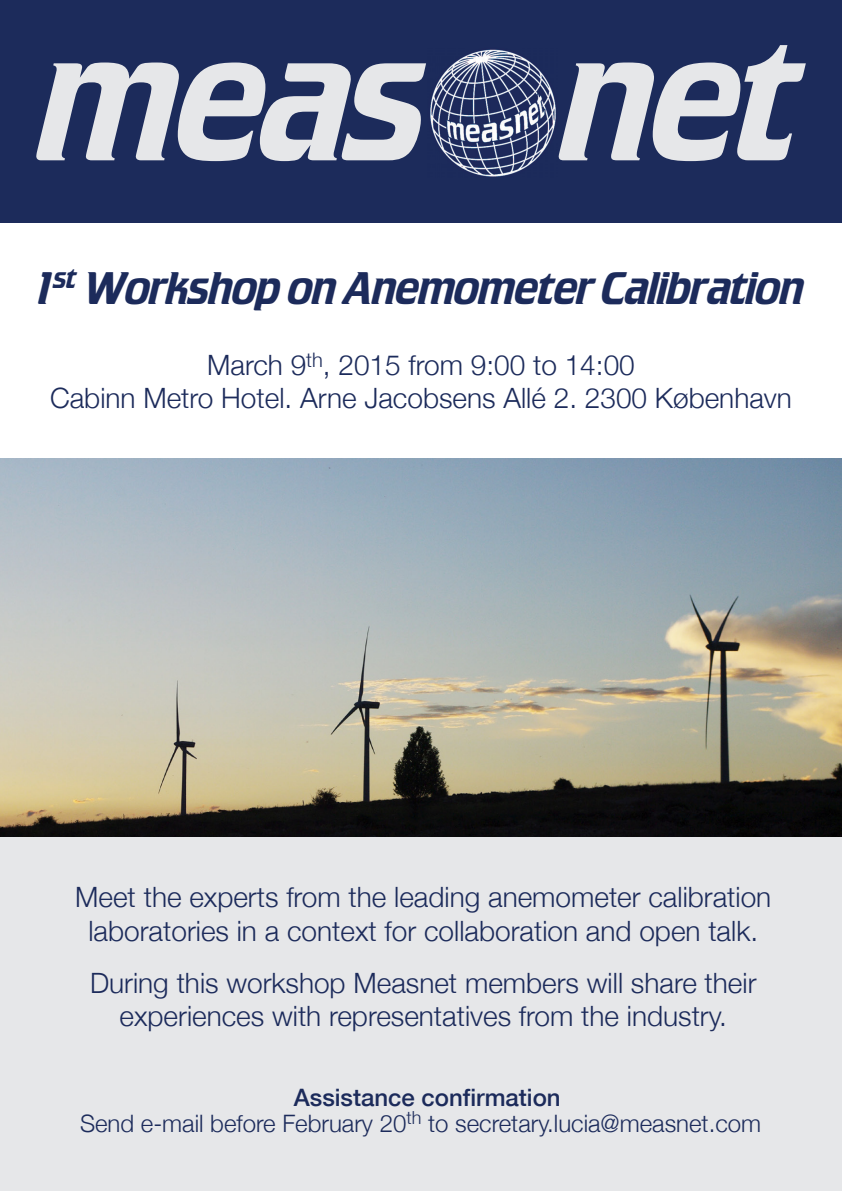
<style>
.page{position:relative;width:842px;height:1191px;background:#fff}
.page>*{position:absolute;margin:0;border:0;box-sizing:border-box;transform-origin:0 0}
.t1{font:italic 160px "Crillee SHOP";color:#e6e7e9}
.t2{font:italic 42px "Crillee SHOP";color:#1c2b5b}
.t3{font:300 28px/33.6px "Helvetica Neue";color:#1c2b5b;text-align:center}
.t4{font:300 24px/26px "Helvetica Neue";color:#1c2b5b;text-align:center}
.s1{font-weight:500}
</style>
<div class="page">
<div style="left:0;top:0;width:842px;height:223px;background:#1c2b5b"></div>
<img style="left:446px;top:155px;width:94px;height:22px">
<img style="left:430px;top:49px;width:126px;height:105px">
<div style="left:0;top:836px;width:842px;height:355px;background:#e6e7e9"></div>
<img style="left:0;top:458px;width:842px;height:378px">
<h1 class="t1" style="left:41px;top:5px;width:759px">meas net</h1>
<h2 class="t2" style="left:38px;top:263px;width:767px">1<sup>st</sup> Workshop on Anemometer Calibration</h2>
<p class="t3" style="left:50px;top:347px;width:743px">March 9<sup>th</sup>, 2015 from 9:00 to 14:00<br>Cabinn Metro Hotel. Arne Jacobsens Allé 2. 2300 København</p>
<p class="t3" style="left:75px;top:880px;width:698px">Meet the experts from the leading anemometer calibration laboratories in a context for collaboration and open talk.</p>
<p class="t3" style="left:90px;top:965px;width:668px">During this workshop Measnet members will share their experiences with representatives from the industry.</p>
<p class="t4" style="left:80px;top:1083px;width:683px"><span class="s1">Assistance confirmation<br></span>Send e-mail before February 20<sup>th</sup> to secretary.lucia@measnet.com</p>
</div>
